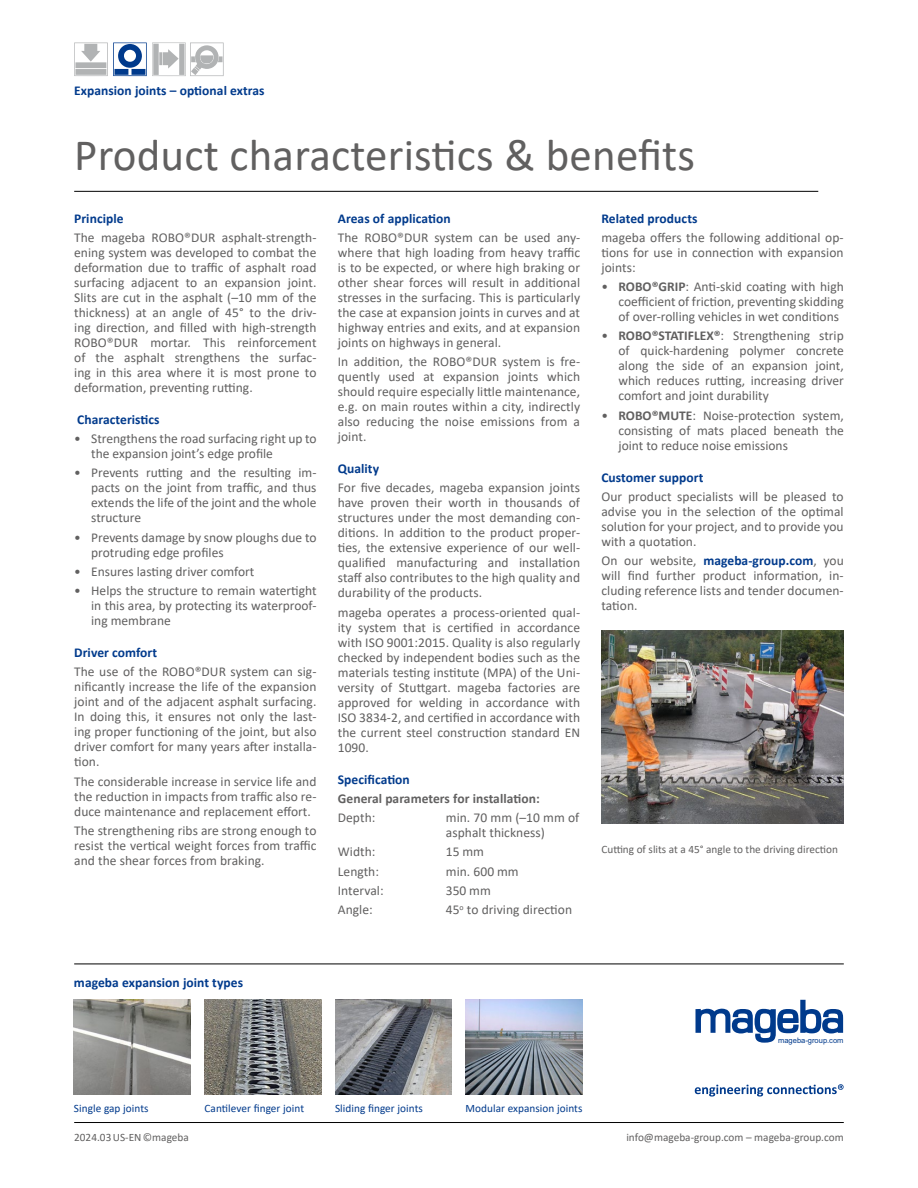
<style>
.page{position:relative;width:918px;height:1188px;background:#fff}
.page>*{position:absolute;margin:0;border:0;box-sizing:border-box;transform-origin:0 0}
.t1{font:45px "Calibri";letter-spacing:.005em;color:#616060}
.t2{font:13.5px/15px "Calibri";color:#616060;text-align:justify}
.t3{font:700 13.5px "Calibri";letter-spacing:.005em;color:#003a8c}
.t4{font:700 13.5px "Calibri";letter-spacing:.005em;color:#616060}
.t5{font:11.25px "Calibri";color:#616060}
.t6{font:11.25px "Calibri";letter-spacing:.005em;color:#003a8c}
.t7{font:7.65px "Arial";color:#003a8c}
.s1{font-weight:700}
.s2{font-weight:700;color:#003a8c}
</style>
<div class="page">
<hr style="left:74px;top:1122px;width:770px;height:1px;background:#000">
<hr style="left:74px;top:191px;width:744px;height:1px;background:#000">
<hr style="left:74px;top:964px;width:770px;height:1px;background:#000">
<svg style="left:74px;top:43px;width:150px;height:34px"></svg>
<svg style="left:191px;top:68px;width:7px;height:7px"></svg>
<svg style="left:695px;top:1084px;width:149px;height:13px"></svg>
<svg style="left:696px;top:1000px;width:147px;height:43px"></svg>
<img style="left:335px;top:1000px;width:117px;height:95px">
<img style="left:205px;top:1000px;width:116px;height:95px">
<img style="left:74px;top:1000px;width:117px;height:95px">
<img style="left:466px;top:1000px;width:117px;height:95px">
<img style="left:601px;top:630px;width:243px;height:194px">
<p class="t3" style="left:74px;top:81px;width:192px">Expansion joints – optional extras</p>
<h1 class="t1" style="left:74px;top:124px;width:622px">Product characteristics &amp; benefits</h1>
<p class="t3" style="left:74px;top:209px;width:51px">Principle</p>
<p class="t2" style="left:74px;top:230px;width:244px">The mageba ROBO®DUR asphalt-strength&shy;ening system was developed to combat the deformation due to traffic of asphalt road surfacing adjacent to an expansion joint.<br>Slits are cut in the asphalt (–10 mm of the thickness) at an angle of 45° to the driv&shy;ing direction, and filled with high-strength ROBO®DUR mortar. This reinforcement of the asphalt strengthens the surfac&shy;ing in this area where it is most prone to deformation, preventing rutting.</p>
<p class="t3" style="left:77px;top:410px;width:84px">Characteristics</p>
<p class="t2" style="left:91px;top:431px;width:227px;text-indent:-17px">• Strengthens the road surfacing right up to the expansion joint’s edge profile</p>
<p class="t2" style="left:91px;top:465px;width:227px;text-indent:-17px">• Prevents rutting and the resulting im&shy;pacts on the joint from traffic, and thus extends the life of the joint and the whole structure</p>
<p class="t2" style="left:91px;top:529px;width:227px;text-indent:-17px">• Prevents damage by snow ploughs due to protruding edge profiles</p>
<p class="t2" style="left:74px;top:564px;width:182px">• Ensures lasting driver comfort</p>
<p class="t2" style="left:91px;top:583px;width:227px;text-indent:-17px">• Helps the structure to remain watertight in this area, by protecting its waterproof&shy;ing membrane</p>
<p class="t3" style="left:74px;top:643px;width:84px">Driver comfort</p>
<p class="t2" style="left:74px;top:664px;width:244px">The use of the ROBO®DUR system can sig&shy;nificantly increase the life of the expansion joint and of the adjacent asphalt surfacing.<br>In doing this, it ensures not only the last&shy;ing proper functioning of the joint, but also driver comfort for many years after installa&shy;tion.</p>
<p class="t2" style="left:74px;top:773px;width:244px">The considerable increase in service life and the reduction in impacts from traffic also re&shy;duce maintenance and replacement effort.</p>
<p class="t2" style="left:74px;top:823px;width:244px">The strengthening ribs are strong enough to resist the vertical weight forces from traffic and the shear forces from braking.</p>
<p class="t3" style="left:338px;top:209px;width:114px">Areas of application</p>
<p class="t2" style="left:338px;top:230px;width:244px">The ROBO®DUR system can be used any&shy;where that high loading from heavy traffic is to be expected, or where high braking or other shear forces will result in additional stresses in the surfacing. This is particularly the case at expansion joints in curves and at highway entries and exits, and at expansion joints on highways in general.</p>
<p class="t2" style="left:338px;top:354px;width:244px">In addition, the ROBO®DUR system is fre&shy;quently used at expansion joints which should require especially little maintenance, e.g. on main routes within a city, indirectly also reducing the noise emissions from a joint.</p>
<p class="t3" style="left:338px;top:459px;width:43px">Quality</p>
<p class="t2" style="left:338px;top:480px;width:244px">For five decades, mageba expansion joints have proven their worth in thousands of structures under the most demanding con&shy;ditions. In addition to the product proper&shy;ties, the extensive experience of our well&shy;qualified manufacturing and installation staff also contributes to the high quality and durability of the products.</p>
<p class="t2" style="left:338px;top:604px;width:244px">mageba operates a process-oriented qual&shy;ity system that is certified in accordance with ISO 9001:2015. Quality is also regularly checked by independent bodies such as the materials testing institute (MPA) of the Uni&shy;versity of Stuttgart. mageba factories are approved for welding in accordance with ISO 3834-2, and certified in accordance with the current steel construction standard EN 1090.</p>
<p class="t3" style="left:338px;top:770px;width:74px">Specification</p>
<p class="t4" style="left:338px;top:789px;width:203px">General parameters for installation:</p>
<p class="t2" style="left:338px;top:810px;width:39px">Depth:</p>
<p class="t2" style="left:446px;top:810px;width:135px">min. 70 mm (–10 mm of asphalt thickness)</p>
<p class="t2" style="left:338px;top:844px;width:39px">Width:</p>
<p class="t2" style="left:446px;top:844px;width:40px">15 mm</p>
<p class="t2" style="left:338px;top:863px;width:43px">Length:</p>
<p class="t2" style="left:446px;top:863px;width:74px">min. 600 mm</p>
<p class="t2" style="left:338px;top:883px;width:47px">Interval:</p>
<p class="t2" style="left:446px;top:883px;width:47px">350 mm</p>
<p class="t2" style="left:338px;top:902px;width:37px">Angle:</p>
<p class="t2" style="left:446px;top:902px;width:128px">45<sup>o</sup> to driving direction</p>
<p class="t3" style="left:601px;top:209px;width:98px">Related products</p>
<p class="t2" style="left:601px;top:230px;width:244px">mageba offers the following additional op&shy;tions for use in connection with expansion joints:</p>
<p class="t2" style="left:618px;top:279px;width:227px;text-indent:-17px">• <span class="s1">ROBO®GRIP</span>: Anti-skid coating with high coefficient of friction, preventing skidding of over-rolling vehicles in wet conditions</p>
<p class="t2" style="left:618px;top:328px;width:227px;text-indent:-17px">• <span class="s1">ROBO®STATIFLEX®</span>: Strengthening strip of quick-hardening polymer concrete along the side of an expansion joint, which reduces rutting, increasing driver comfort and joint durability</p>
<p class="t2" style="left:618px;top:407px;width:227px;text-indent:-17px">• <span class="s1">ROBO®MUTE</span>: Noise-protection system, consisting of mats placed beneath the joint to reduce noise emissions</p>
<p class="t3" style="left:601px;top:468px;width:103px">Customer support</p>
<p class="t2" style="left:601px;top:489px;width:244px">Our product specialists will be pleased to advise you in the selection of the optimal solution for your project, and to provide you with a quotation.</p>
<p class="t2" style="left:601px;top:553px;width:244px">On our website, <span class="s2">mageba-group.com</span>, you will find further product information, in&shy;cluding reference lists and tender documen&shy;tation.</p>
<p class="t5" style="left:601px;top:842px;width:238px">Cutting of slits at a 45° angle to the driving direction</p>
<p class="t3" style="left:74px;top:973px;width:171px">mageba expansion joint types</p>
<p class="t7" style="left:778px;top:1035px;width:67px">mageba-group.com</p>
<p class="t6" style="left:74px;top:1100px;width:76px">Single gap joints</p>
<p class="t6" style="left:205px;top:1100px;width:101px">Cantilever finger joint</p>
<p class="t6" style="left:335px;top:1100px;width:89px">Sliding finger joints</p>
<p class="t6" style="left:466px;top:1100px;width:118px">Modular expansion joints</p>
<p class="t5" style="left:74px;top:1130px;width:116px">2024.03 US-EN ©mageba</p>
<p class="t5" style="left:626px;top:1130px;width:219px">info@mageba-group.com – mageba-group.com</p>
</div>
